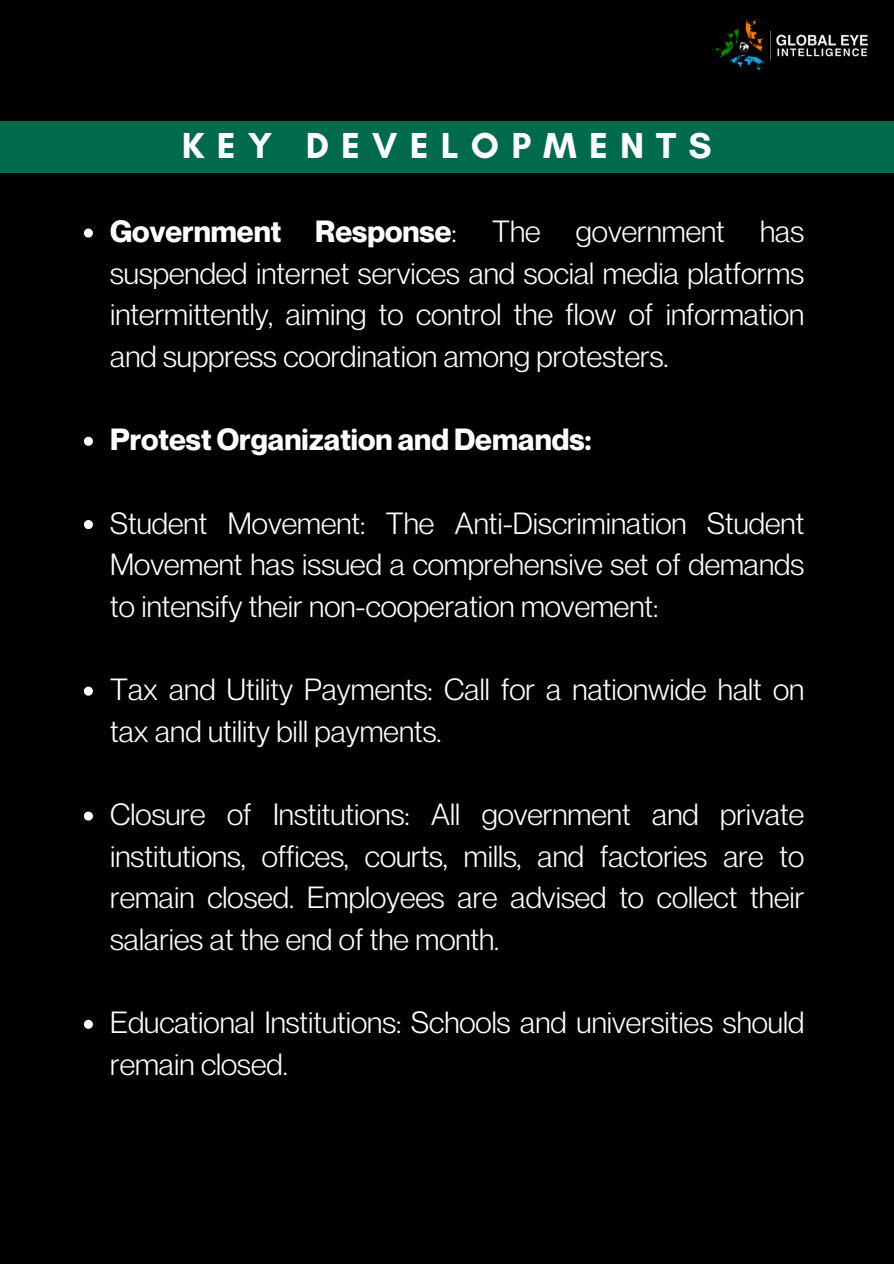
<style>
.page{position:relative;width:894px;height:1264px;background:#fff}
.page>*{position:absolute;margin:0;border:0;box-sizing:border-box;transform-origin:0 0}
.t1{font:700 36.75px "Glacial Indifference";letter-spacing:.33em;color:#fff}
.t2{font:30px/41.7px "Neue Montreal";color:#fff;text-align:justify}
.t3{font:700 30px "Neue Montreal";color:#fff}
.s1{font-weight:700}
</style>
<div class="page">
<div style="left:0;top:0;width:893px;height:1263px;background:#000"></div>
<img style="left:713px;top:19px;width:156px;height:53px">
<div style="left:0;top:121px;width:893px;height:52px;background:#006a4d"></div>
<svg style="left:84px;top:228px;width:9px;height:9px"></svg>
<svg style="left:84px;top:437px;width:9px;height:9px"></svg>
<svg style="left:84px;top:520px;width:9px;height:9px"></svg>
<svg style="left:84px;top:686px;width:9px;height:9px"></svg>
<svg style="left:84px;top:811px;width:9px;height:9px"></svg>
<svg style="left:84px;top:1019px;width:9px;height:9px"></svg>
<h1 class="t1" style="left:182px;top:123px;width:531px">KEY DEVELOPMENTS</h1>
<p class="t2" style="left:110px;top:210px;width:695px"><span class="s1">Government Response</span>: The government has suspended internet services and social media platforms intermittently, aiming to control the flow of information and suppress coordination among protesters.</p>
<p class="t3" style="left:110px;top:421px;width:483px">Protest Organization and Demands:</p>
<p class="t2" style="left:110px;top:501px;width:695px">Student Movement: The Anti-Discrimination Student Movement has issued a comprehensive set of demands to intensify their non-cooperation movement:</p>
<p class="t2" style="left:110px;top:668px;width:695px">Tax and Utility Payments: Call for a nationwide halt on tax and utility bill payments.</p>
<p class="t2" style="left:110px;top:793px;width:695px">Closure of Institutions: All government and private institutions, offices, courts, mills, and factories are to remain closed. Employees are advised to collect their salaries at the end of the month.</p>
<p class="t2" style="left:110px;top:1001px;width:695px">Educational Institutions: Schools and universities should remain closed.</p>
</div>
